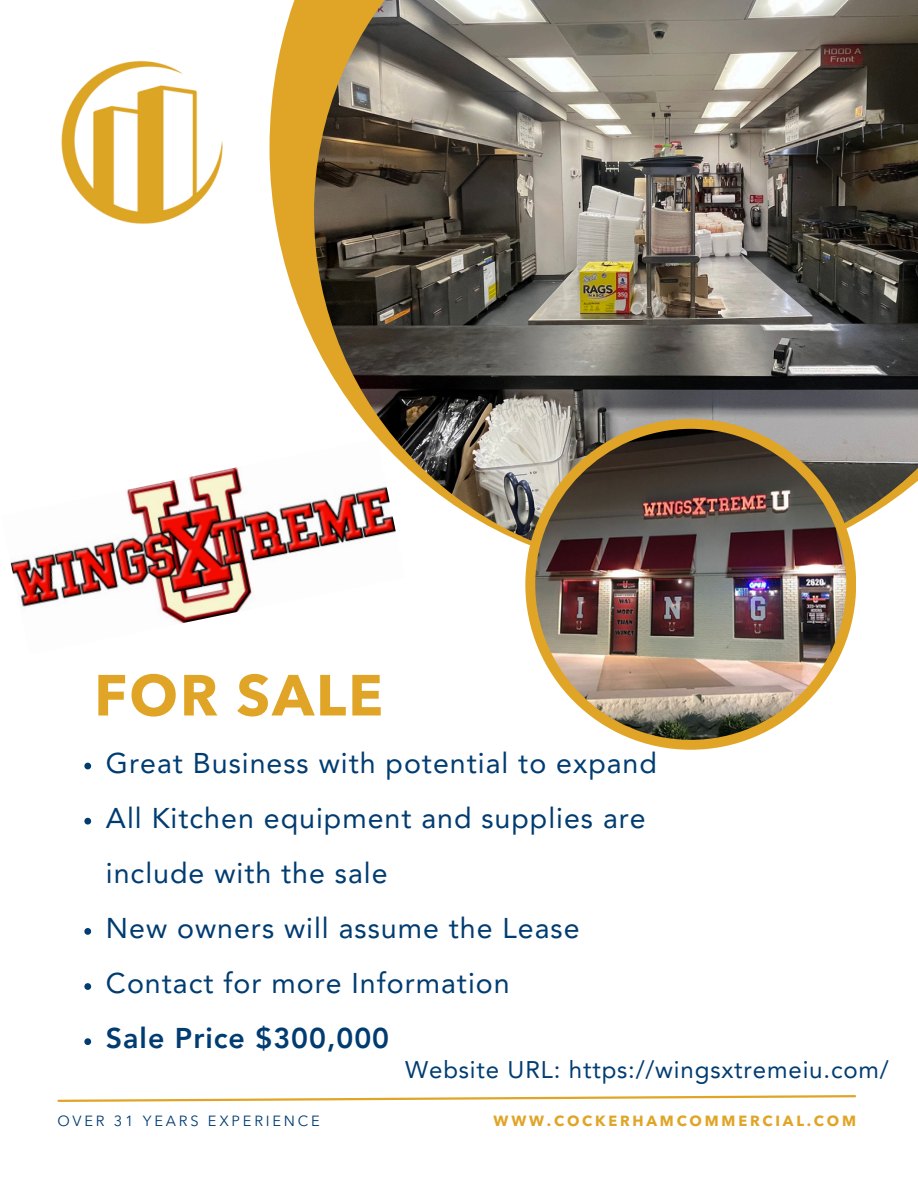
<style>
.page{position:relative;width:918px;height:1188px;background:#fff}
.page>*{position:absolute;margin:0;border:0;box-sizing:border-box;transform-origin:0 0}
.t1{font:700 57.3px "Avenir Next LT Pro";letter-spacing:.035em;color:#e0a526}
.t2{font:28.5px/55.2px "Avenir LT Pro";letter-spacing:.035em;color:#003c71}
.t3{font:800 28.5px "Avenir LT Pro";letter-spacing:.035em;color:#003c71}
.t4{font:24px "Avenir LT Pro";letter-spacing:.035em;color:#003c71}
.t5{font:700 14.7px "Avenir Next LT Pro";letter-spacing:.19em;color:#e0a526}
.t6{font:14.7px "Avenir Next LT Pro";letter-spacing:.19em;color:#003c71}
</style>
<div class="page">
<svg style="left:270px;top:0;width:586px;height:572px;fill:#e0a526"></svg>
<img style="left:314px;top:0;width:604px;height:569px">
<div style="left:525px;top:419px;width:331px;height:331px;background:#e0a526;border-radius:50%"></div>
<img style="left:535px;top:429px;width:311px;height:311px;border-radius:50%">
<svg style="left:57px;top:1095px;width:800px;height:7px"></svg>
<img style="left:61px;top:61px;width:162px;height:163px">
<svg style="left:84px;top:763px;width:7px;height:6px"></svg>
<svg style="left:84px;top:818px;width:7px;height:7px"></svg>
<svg style="left:84px;top:928px;width:7px;height:7px"></svg>
<svg style="left:84px;top:983px;width:7px;height:7px"></svg>
<svg style="left:84px;top:1038px;width:7px;height:7px"></svg>
<img style="left:10px;top:439px;width:395px;height:185px">
<p class="t1" style="left:94px;top:672px;width:290px">FOR SALE</p>
<p class="t2" style="left:106px;top:738px;width:553px">Great Business with potential to expand</p>
<p class="t2" style="left:106px;top:793px;width:541px">All Kitchen equipment and supplies are include with the sale</p>
<h1 class="t2" style="left:106px;top:903px;width:475px">New owners will assume the Lease</h1>
<p class="t2" style="left:106px;top:958px;width:405px">Contact for more Information</p>
<p class="t3" style="left:106px;top:1027px;width:285px">Sale Price $300,000</p>
<h3 class="t4" style="left:405px;top:1060px;width:485px">Website URL: https://wingsxtremeiu.com/</h3>
<p class="t6" style="left:57px;top:1115px;width:264px">OVER 31 YEARS EXPERIENCE</p>
<p class="t5" style="left:494px;top:1115px;width:364px">WWW.COCKERHAMCOMMERCIAL.COM</p>
</div>
